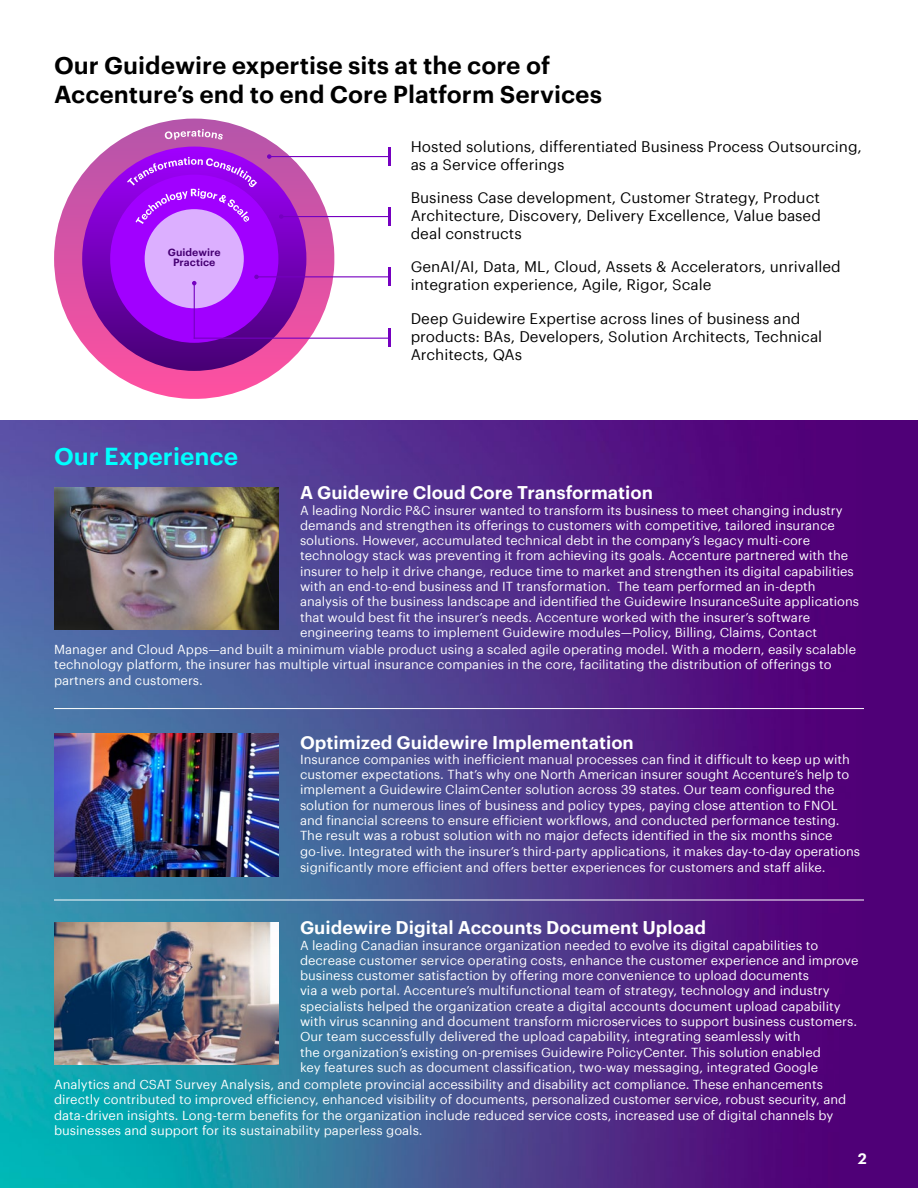
<style>
.page{position:relative;width:918px;height:1188px;background:#fff}
.page>*{position:absolute;margin:0;border:0;box-sizing:border-box;transform-origin:0 0}
.t1{font:600 24px/28.8px "Graphik";color:#000}
.t2{font:600 24px "Graphik";color:#0ff}
.t3{font:600 18px "Graphik";color:#fff}
.t4{font:15px/18px "Graphik";color:#000}
.t5{font:600 15px "Graphik";color:#fff}
.t6{font:12.75px/15.3px "Graphik";color:#fff}
.t7{font:600 10.35px/9.9px "Graphik";color:#460073;text-align:center}
</style>
<div class="page">
<img style="left:0;top:420px;width:918px;height:768px">
<svg style="left:54px;top:119px;width:280px;height:280px;background:#da55a7"></svg>
<svg style="left:165px;top:129px;width:58px;height:11px"></svg>
<div style="left:82px;top:147px;width:224px;height:224px;background:linear-gradient(to bottom,#a100ff,#490175);border-radius:112px"></div>
<div style="left:110px;top:175px;width:168px;height:168px;background:#a100ff;border-radius:50%"></div>
<svg style="left:127px;top:157px;width:130px;height:67px"></svg>
<div style="left:145px;top:209px;width:99px;height:99px;background:#dcafff;border-radius:50%"></div>
<hr style="left:388px;top:147px;width:3px;height:18px;background:#7500c0">
<hr style="left:388px;top:207px;width:3px;height:18px;background:#7500c0">
<hr style="left:388px;top:267px;width:3px;height:18px;background:#7500c0">
<hr style="left:388px;top:328px;width:3px;height:19px;background:#7500c0">
<hr style="left:269px;top:156px;width:121px;height:1px;background:#7500c0">
<hr style="left:282px;top:216px;width:108px;height:1px;background:#7500c0">
<hr style="left:256px;top:276px;width:134px;height:1px;background:#7500c0">
<hr style="left:194px;top:338px;width:196px;height:1px;background:#7500c0">
<hr style="left:194px;top:284px;width:1px;height:55px;background:#7500c0">
<svg style="left:192px;top:281px;width:4px;height:4px"></svg>
<svg style="left:254px;top:275px;width:5px;height:4px"></svg>
<svg style="left:279px;top:214px;width:5px;height:5px"></svg>
<svg style="left:267px;top:154px;width:5px;height:5px"></svg>
<img style="left:54px;top:488px;width:224px;height:142px">
<img style="left:54px;top:734px;width:224px;height:142px">
<img style="left:54px;top:922px;width:224px;height:143px">
<hr style="left:54px;top:900px;width:810px;height:1px;background:#fff">
<hr style="left:54px;top:708px;width:810px;height:1px;background:#fff">
<h1 class="t1" style="left:54px;top:49px;width:550px">Our Guidewire expertise sits at the core of<br>Accenture’s end to end Core Platform Services</h1>
<p class="t7" style="left:168px;top:247px;width:54px">Guidewire<br>Practice</p>
<h1 class="t2" style="left:54px;top:438px;width:186px">Our Experience</h1>
<p class="t4" style="left:411px;top:136px;width:453px">Hosted solutions, differentiated Business Process Outsourcing, as a Service offerings</p>
<p class="t4" style="left:411px;top:187px;width:412px;text-align:justify">Business Case development, Customer Strategy, Product Architecture, Discovery, Delivery Excellence, Value based deal constructs</p>
<p class="t4" style="left:411px;top:256px;width:431px">GenAI/AI, Data, ML, Cloud, Assets &amp; Accelerators, unrivalled integration experience, Agile, Rigor, Scale</p>
<p class="t4" style="left:411px;top:308px;width:413px">Deep Guidewire Expertise across lines of business and products: BAs, Developers, Solution Architects, Technical<br>Architects, QAs</p>
<h2 class="t3" style="left:300px;top:479px;width:355px">A Guidewire Cloud Core Transformation</h2>
<p class="t6" style="left:300px;top:501px;width:561px">A leading Nordic P&amp;C insurer wanted to transform its business to meet changing industry demands and strengthen its offerings to customers with competitive, tailored insurance solutions. However, accumulated technical debt in the company’s legacy multi-core technology stack was preventing it from achieving its goals. Accenture partnered with the insurer to help it drive change, reduce time to market and strengthen its digital capabilities with an end-to-end business and IT transformation. The team performed an in-depth analysis of the business landscape and identified the Guidewire InsuranceSuite applications that would best fit the insurer’s needs. Accenture worked with the insurer’s software engineering teams to implement Guidewire modules—Policy, Billing, Claims, Contact</p>
<p class="t6" style="left:54px;top:641px;width:804px">Manager and Cloud Apps—and built a minimum viable product using a scaled agile operating model. With a modern, easily scalable technology platform, the insurer has multiple virtual insurance companies in the core, facilitating the distribution of offerings to partners and customers.</p>
<h2 class="t3" style="left:300px;top:728px;width:335px">Optimized Guidewire Implementation</h2>
<p class="t6" style="left:300px;top:750px;width:562px">Insurance companies with inefficient manual processes can find it difficult to keep up with customer expectations. That’s why one North American insurer sought Accenture’s help to implement a Guidewire ClaimCenter solution across 39 states. Our team configured the solution for numerous lines of business and policy types, paying close attention to FNOL and financial screens to ensure efficient workflows, and conducted performance testing.<br>The result was a robust solution with no major defects identified in the six months since go-live. Integrated with the insurer’s third-party applications, it makes day-to-day operations significantly more efficient and offers better experiences for customers and staff alike.</p>
<h2 class="t3" style="left:300px;top:914px;width:408px">Guidewire Digital Accounts Document Upload</h2>
<p class="t6" style="left:300px;top:936px;width:560px">A leading Canadian insurance organization needed to evolve its digital capabilities to decrease customer service operating costs, enhance the customer experience and improve business customer satisfaction by offering more convenience to upload documents<br>via a web portal. Accenture’s multifunctional team of strategy, technology and industry specialists helped the organization create a digital accounts document upload capability with virus scanning and document transform microservices to support business customers.<br>Our team successfully delivered the upload capability, integrating seamlessly with<br>the organization’s existing on-premises Guidewire PolicyCenter. This solution enabled<br>key features such as document classification, two-way messaging, integrated Google</p>
<p class="t6" style="left:54px;top:1076px;width:794px">Analytics and CSAT Survey Analysis, and complete provincial accessibility and disability act compliance. These enhancements directly contributed to improved efficiency, enhanced visibility of documents, personalized customer service, robust security, and data-driven insights. Long-term benefits for the organization include reduced service costs, increased use of digital channels by businesses and support for its sustainability paperless goals.</p>
<p class="t5" style="left:858px;top:1147px;width:11px">2</p>
</div>
